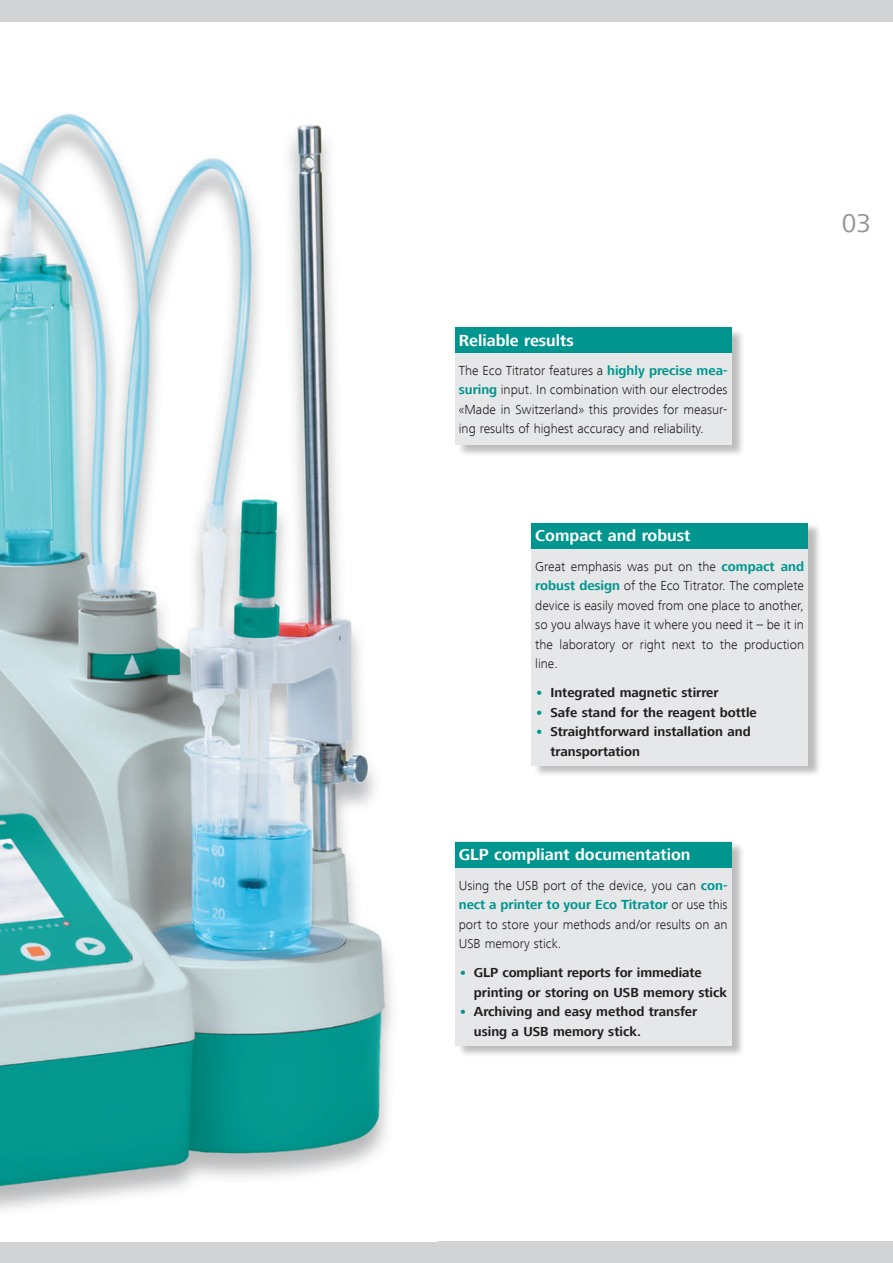
<style>
.page{position:relative;width:893px;height:1263px;background:#fff}
.page>*{position:absolute;margin:0;border:0;box-sizing:border-box;transform-origin:0 0}
.t1{font:27px "Frutiger Next LT";color:#939598}
.t2{font:700 16.5px "Frutiger Next LT";color:#fff}
.t3{font:300 13.5px/19.5px "Frutiger Next LT";color:#231f20;text-align:justify}
.t4{font:700 13.5px/19.5px "Frutiger Next LT";color:#231f20}
.s1{font-weight:700;color:#00968f}
.s2{font-weight:800;color:#00968f}
</style>
<div class="page">
<div style="left:0;top:1242px;width:893px;height:21px;background:#d1d2d4"></div>
<div style="left:0;top:0;width:893px;height:21px;background:#d1d2d4"></div>
<div style="left:457px;top:840px;width:288px;height:218px;background:#231f20;opacity:.3"></div>
<div style="left:455px;top:841px;width:276px;height:205px;background:#e6e7e9"></div>
<img style="left:0;top:114px;width:392px;height:1097px">
<div style="left:456px;top:327px;width:290px;height:130px;background:#231f20;opacity:.3"></div>
<div style="left:455px;top:328px;width:276px;height:117px;background:#e6e7e9"></div>
<div style="left:533px;top:522px;width:289px;height:255px;background:#231f20;opacity:.3"></div>
<div style="left:531px;top:523px;width:277px;height:242px;background:#e6e7e9"></div>
<div style="left:531px;top:523px;width:277px;height:26px;background:#00968f"></div>
<div style="left:455px;top:327px;width:276px;height:26px;background:#00968f"></div>
<div style="left:455px;top:842px;width:276px;height:25px;background:#00968f"></div>
<h1 class="t1" style="left:842px;top:208px;width:31px">03</h1>
<p class="t2" style="left:459px;top:331px;width:116px">Reliable results</p>
<p class="t3" style="left:459px;top:361px;width:270px">The Eco Titrator features a <span class="s1">highly precise mea&shy;suring</span> input. In combination with our electrodes «Made in Switzerland» this provides for measur&shy;ing results of highest accuracy and reliability.</p>
<p class="t2" style="left:535px;top:527px;width:157px">Compact and robust</p>
<p class="t3" style="left:535px;top:556px;width:270px">Great emphasis was put on the <span class="s1">compact and robust design</span> of the Eco Titrator. The complete device is easily moved from one place to another, so you always have it where you need it – be it in the laboratory or right next to the production line.</p>
<p class="t4" style="left:535px;top:683px;width:185px"><span class="s2">•</span> Integrated magnetic stirrer</p>
<p class="t4" style="left:535px;top:702px;width:223px"><span class="s2">•</span> Safe stand for the reagent bottle</p>
<p class="t4" style="left:550px;top:722px;width:202px;text-indent:-15px"><span class="s2">•</span> Straightforward installation and transportation</p>
<p class="t2" style="left:459px;top:845px;width:233px">GLP compliant documentation</p>
<p class="t3" style="left:459px;top:875px;width:270px;text-align:left">Using the USB port of the device, you can <span class="s1">con-- nect a printer to your Eco Titrator</span> or use this port to store your methods and/or results on an USB memory stick.</p>
<p class="t4" style="left:474px;top:963px;width:255px;text-indent:-15px"><span class="s2">•</span> GLP compliant reports for immediate printing or storing on USB memory stick</p>
<p class="t4" style="left:474px;top:1002px;width:225px;text-indent:-15px"><span class="s2">•</span> Archiving and easy method transfer using a USB memory stick.</p>
</div>
